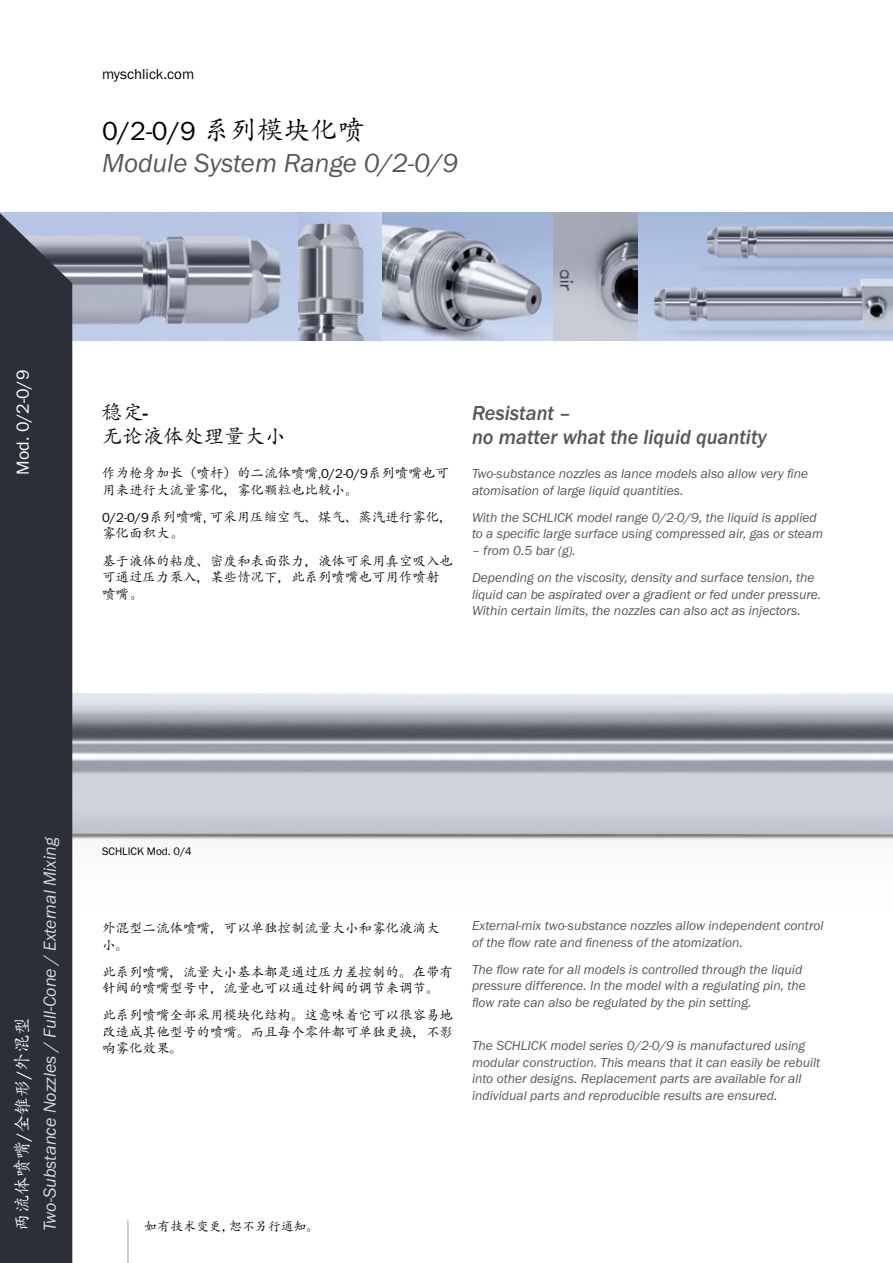
<style>
.page{position:relative;width:893px;height:1263px;background:#fff}
.page>*{position:absolute;margin:0;border:0;box-sizing:border-box;transform-origin:0 0}
.t1{font:italic 27px/31.5px "Franklin Gothic Itc T";color:#575756}
.t2{font:italic 500 21px/24px "Franklin Gothic Itc T";color:#575756}
.t3{font:21px/24px "Adobe Kaiti Std";color:#000}
.t4{font:italic 18px "Franklin Gothic Itc T";color:#dadada}
.t5{font:18px "Adobe Kaiti Std";color:#fff}
.t6{font:18px "Franklin Gothic Itc T";color:#fff}
.t7{font:15px "Franklin Gothic Itc T";color:#000}
.t8{font:italic 13.5px/16.5px "Franklin Gothic Itc T";color:#575756}
.t9{font:13.5px/16.5px "Adobe Kaiti Std";color:#000}
.t10{font:12.75px "Adobe Kaiti Std";letter-spacing:.01em;color:#000}
.t11{font:11.25px "Franklin Gothic Itc T";color:#000}
.s1{font-style:normal;color:#000}
.s2{font-family:"Adobe Kaiti Std";font-style:normal;color:#000}
.s3{font-family:"Franklin Gothic Itc T";font-weight:500}
.s4{font-family:"Franklin Gothic Itc T"}
</style>
<div class="page">
<img style="left:72px;top:672px;width:821px;height:249px">
<img style="left:72px;top:213px;width:821px;height:127px">
<div style="left:0;top:212px;width:72px;height:1051px;background:#2c2e39"></div>
<hr style="left:128px;top:1220px;width:1px;height:43px;background:#9d9d9c">
<p class="t7" style="left:102px;top:65px;width:94px">myschlick.com</p>
<p class="t1" style="left:102px;top:115px;width:358px"><span class="s1">0/2-0/9</span> <span class="s2">系列模块化喷<br></span>Module System Range 0/2-0/9</p>
<p class="t6" style="left:12px;top:475px;width:107px;rotate:-90deg">Mod. 0/2-0/9</p>
<p class="t3" style="left:102px;top:401px;width:185px">稳定<span class="s3">-<br></span>无论液体处理量大小</p>
<p class="t2" style="left:472px;top:401px;width:296px">Resistant –<br>no matter what the liquid quantity</p>
<p class="t9" style="left:102px;top:465px;width:348px">作为枪身加长（喷杆）的二流体喷嘴,<span class="s4">0/2-0/9</span>系列喷嘴也可用来进行大流量雾化，雾化颗粒也比较小。</p>
<p class="t9" style="left:102px;top:509px;width:352px"><span class="s4">0/2-0/9</span>系列喷嘴<span class="s4">,</span> 可采用压缩空气、煤气、蒸汽进行雾化，雾化面积大 。</p>
<p class="t9" style="left:102px;top:552px;width:352px">基于液体的粘度、密度和表面张力，液体可采用真空吸入也可通过压力泵入，某些情况下，此系列喷嘴也可用作喷射喷嘴 。</p>
<p class="t8" style="left:472px;top:465px;width:338px">Two-substance nozzles as lance models also allow very fine atomisation of large liquid quantities.</p>
<p class="t8" style="left:472px;top:509px;width:353px">With the SCHLICK model range 0/2-0/9, the liquid is applied to a specific large surface using compressed air, gas or steam</p>
<p class="t8" style="left:472px;top:542px;width:105px">– from 0.5 bar (g).</p>
<p class="t8" style="left:472px;top:569px;width:351px">Depending on the viscosity, density and surface tension, the liquid can be aspirated over a gradient or fed under pressure.<br>Within certain limits, the nozzles can also act as injectors.</p>
<p class="t5" style="left:11px;top:1231px;width:216px;rotate:-90deg">两流体喷嘴<span class="s4">/</span>全锥形<span class="s4">/</span>外混型</p>
<p class="t4" style="left:39px;top:1231px;width:396px;rotate:-90deg">Two-Substance Nozzles / Full-Cone / External Mixing</p>
<p class="t11" style="left:102px;top:845px;width:91px">SCHLICK Mod. 0/4</p>
<p class="t9" style="left:102px;top:920px;width:339px">外混型二流体喷嘴，可以单独控制流量大小和雾化液滴大小。</p>
<p class="t9" style="left:102px;top:964px;width:352px">此系列喷嘴，流量大小基本都是通过压力差控制的。在带有针阀的喷嘴型号中，流量也可以通过针阀的调节来调节。</p>
<p class="t9" style="left:102px;top:1007px;width:352px;text-align:justify">此系列喷嘴全部采用模块化结构。这意味着它可以很容易地改造成其他型号的喷嘴。而且每个零件都可单独更换，不影响雾化效果。</p>
<p class="t8" style="left:472px;top:917px;width:353px">External-mix two-substance nozzles allow independent control of the flow rate and fineness of the atomization.</p>
<p class="t8" style="left:472px;top:961px;width:335px">The flow rate for all models is controlled through the liquid pressure difference. In the model with a regulating pin, the flow rate can also be regulated by the pin setting.</p>
<p class="t8" style="left:472px;top:1037px;width:350px">The SCHLICK model series 0/2-0/9 is manufactured using modular construction. This means that it can easily be rebuilt into other designs. Replacement parts are available for all individual parts and reproducible results are ensured.</p>
<p class="t10" style="left:145px;top:1219px;width:176px">如有技术变更，恕不另行通知。</p>
</div>
